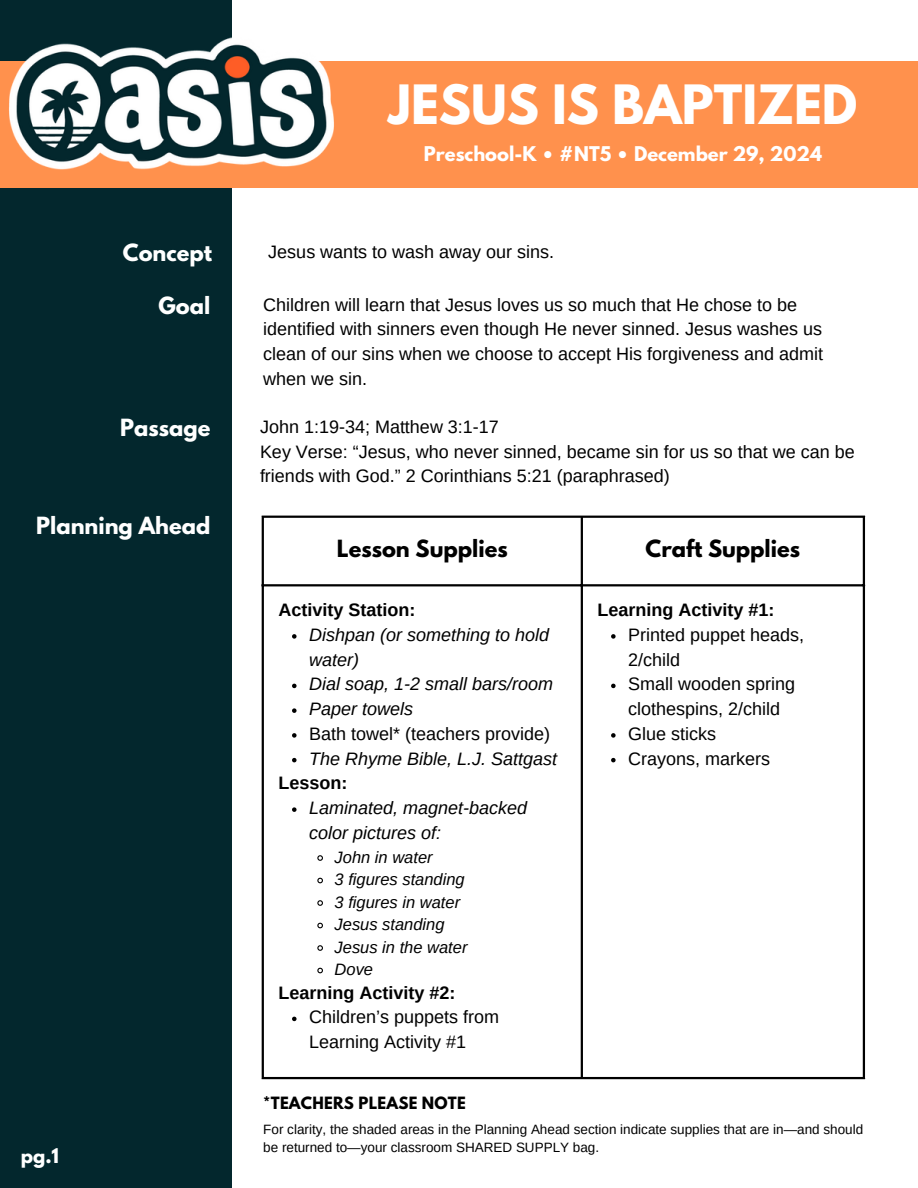
<style>
.page{position:relative;width:918px;height:1188px;background:#fff}
.page>*{position:absolute;margin:0;border:0;box-sizing:border-box;transform-origin:0 0}
.t1{font:700 48px "League Spartan";color:#fff}
.t2{font:700 21px "League Spartan";color:#fff}
.t3{font:700 21px "League Spartan";color:#000}
.t4{font:18px/24.8px "Arimo";color:#000}
.t5{font:italic 18px/24.8px "Arimo";color:#000}
.t6{font:700 18px "Arimo";color:#000}
.t7{font:700 18px "League Spartan";color:#fff}
.t8{font:italic 16.5px "Arimo";color:#000}
.t9{font:700 15px "League Spartan";letter-spacing:.015em;color:#000}
.t10{font:13.5px/18px "Arimo";color:#000}
</style>
<div class="page">
<div style="left:0;top:0;width:232px;height:1188px;background:#03272d"></div>
<div style="left:0;top:62px;width:918px;height:126px;background:#ff914d"></div>
<img style="left:7px;top:37px;width:330px;height:132px">
<svg style="left:292px;top:634px;width:5px;height:5px"></svg>
<svg style="left:292px;top:684px;width:5px;height:4px"></svg>
<svg style="left:292px;top:708px;width:5px;height:5px"></svg>
<svg style="left:292px;top:733px;width:5px;height:5px"></svg>
<svg style="left:292px;top:758px;width:5px;height:4px"></svg>
<svg style="left:292px;top:807px;width:5px;height:5px"></svg>
<svg style="left:317px;top:855px;width:6px;height:6px"></svg>
<svg style="left:317px;top:877px;width:6px;height:7px"></svg>
<svg style="left:317px;top:900px;width:6px;height:6px"></svg>
<svg style="left:317px;top:922px;width:6px;height:7px"></svg>
<svg style="left:317px;top:945px;width:6px;height:6px"></svg>
<svg style="left:317px;top:967px;width:6px;height:7px"></svg>
<svg style="left:292px;top:1017px;width:5px;height:4px"></svg>
<svg style="left:611px;top:634px;width:5px;height:5px"></svg>
<svg style="left:611px;top:684px;width:5px;height:4px"></svg>
<svg style="left:611px;top:733px;width:5px;height:5px"></svg>
<svg style="left:611px;top:758px;width:5px;height:4px"></svg>
<hr style="left:262px;top:518px;width:2px;height:559px;background:#000">
<hr style="left:581px;top:518px;width:2px;height:559px;background:#000">
<hr style="left:863px;top:518px;width:2px;height:559px;background:#000">
<hr style="left:262px;top:516px;width:603px;height:2px;background:#000">
<hr style="left:262px;top:584px;width:603px;height:2px;background:#000">
<hr style="left:262px;top:1077px;width:603px;height:2px;background:#000">
<h3 class="t1" style="left:389px;top:80px;width:470px">JESUS IS BAPTIZED</h3>
<p class="t7" style="left:424px;top:144px;width:400px">Preschool-K • #NT5 • December 29, 2024</p>
<h3 class="t2" style="left:123px;top:243px;width:91px">Concept</h3>
<h1 class="t4" style="left:268px;top:240px;width:287px">Jesus wants to wash away our sins.</h1>
<h2 class="t4" style="left:263px;top:292px;width:561px">Children will learn that Jesus loves us so much that He chose to be identified with sinners even though He never sinned. Jesus washes us clean of our sins when we choose to accept His forgiveness and admit when we sin.</h2>
<h4 class="t2" style="left:159px;top:295px;width:53px">Goal</h4>
<h4 class="t2" style="left:120px;top:417px;width:92px">Passage</h4>
<h5 class="t2" style="left:36px;top:515px;width:176px">Planning Ahead</h5>
<p class="t7" style="left:21px;top:1146px;width:40px">pg.1</p>
<h2 class="t4" style="left:260px;top:414px;width:596px">John 1:19-34; Matthew 3:1-17<br>Key Verse: “Jesus, who never sinned, became sin for us so that we can be friends with God.” 2 Corinthians 5:21 (paraphrased)</h2>
<h2 class="t3" style="left:337px;top:538px;width:172px">Lesson Supplies</h2>
<h4 class="t3" style="left:646px;top:538px;width:156px">Craft Supplies</h4>
<p class="t6" style="left:279px;top:600px;width:138px">Activity Station:</p>
<p class="t5" style="left:309px;top:622px;width:241px">Dishpan (or something to hold water)</p>
<p class="t5" style="left:309px;top:672px;width:245px">Dial soap, 1-2 small bars/room</p>
<p class="t5" style="left:309px;top:697px;width:105px">Paper towels</p>
<p class="t4" style="left:309px;top:721px;width:242px">Bath towel* (teachers provide)</p>
<p class="t5" style="left:309px;top:746px;width:249px">The Rhyme Bible, L.J. Sattgast</p>
<p class="t6" style="left:279px;top:773px;width:70px">Lesson:</p>
<p class="t5" style="left:309px;top:796px;width:220px">Laminated, magnet-backed color pictures of:</p>
<p class="t8" style="left:335px;top:848px;width:100px">John in water</p>
<p class="t8" style="left:335px;top:870px;width:132px">3 figures standing</p>
<p class="t8" style="left:335px;top:893px;width:127px">3 figures in water</p>
<p class="t8" style="left:335px;top:915px;width:111px">Jesus standing</p>
<p class="t8" style="left:335px;top:938px;width:134px">Jesus in the water</p>
<p class="t8" style="left:335px;top:960px;width:40px">Dove</p>
<p class="t6" style="left:279px;top:982px;width:178px">Learning Activity #2:</p>
<p class="t4" style="left:309px;top:1005px;width:191px">Children’s puppets from<br>Learning Activity #1</p>
<p class="t6" style="left:598px;top:600px;width:178px">Learning Activity #1:</p>
<p class="t4" style="left:628px;top:622px;width:178px">Printed puppet heads,<br>2/child</p>
<p class="t4" style="left:628px;top:672px;width:169px">Small wooden spring clothespins, 2/child</p>
<p class="t4" style="left:628px;top:721px;width:89px">Glue sticks</p>
<p class="t4" style="left:628px;top:746px;width:143px">Crayons, markers</p>
<p class="t9" style="left:263px;top:1095px;width:204px">*TEACHERS PLEASE NOTE</p>
<p class="t10" style="left:263px;top:1120px;width:601px">For clarity, the shaded areas in the Planning Ahead section indicate supplies that are in—and should be returned to—your classroom SHARED SUPPLY bag.</p>
</div>
